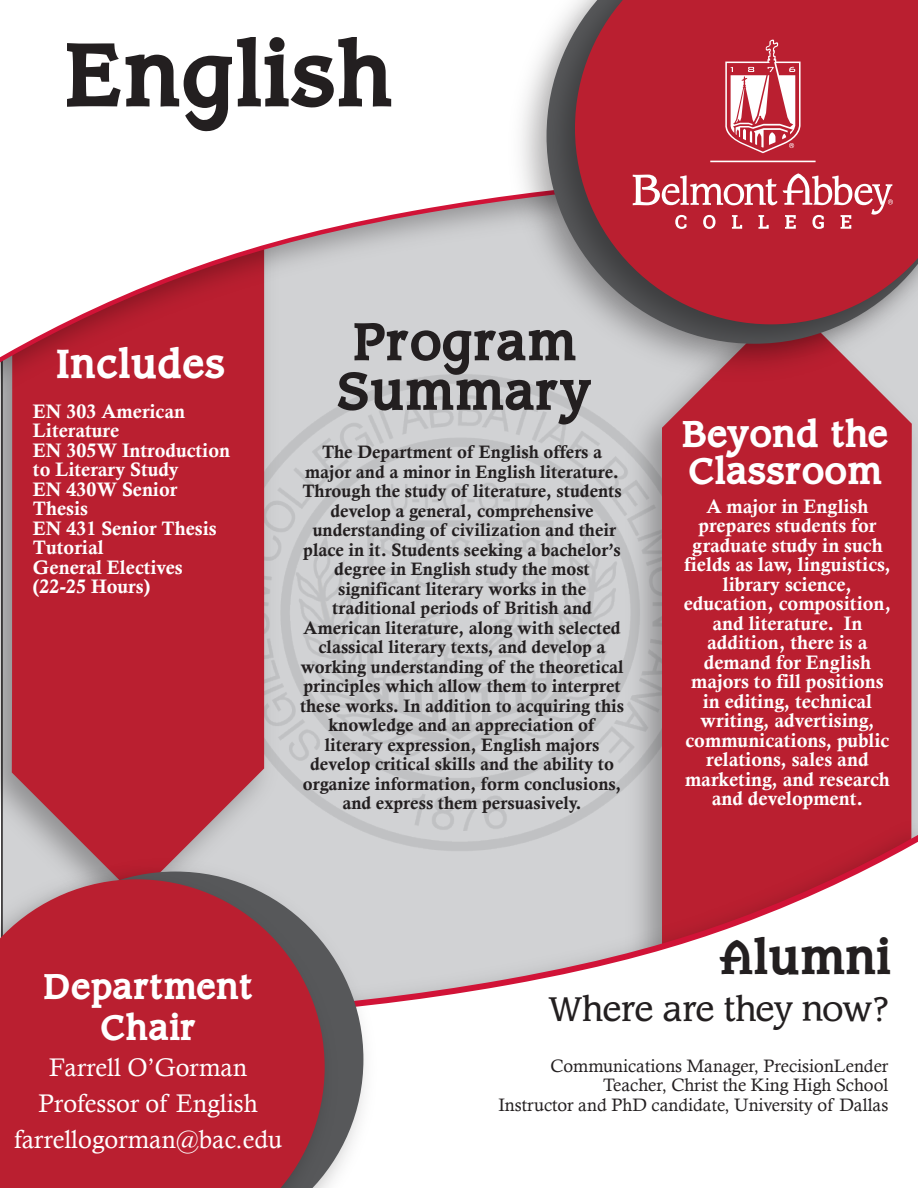
<style>
.page{position:relative;width:918px;height:1188px;background:#fff}
.page>*{position:absolute;margin:0;border:0;box-sizing:border-box;transform-origin:0 0}
.t1{font:700 87px "Belmont Abbey";color:#231f20}
.t2{font:700 51px/49.5px "Belmont Abbey";color:#231f20;text-align:center}
.t3{font:700 46.5px "Belmont Abbey";color:#231f20}
.t4{font:700 39px "Belmont Abbey";color:#fff}
.t5{font:700 36px/37.5px "Belmont Abbey";color:#fff}
.t6{font:700 34.5px/41.4px "Belmont Abbey";color:#fff;text-align:center}
.t7{font:33px "Belmont Abbey";color:#231f20}
.t8{font:25.5px/36px "Calisto";color:#fff;text-align:center}
.t9{font:19.5px/19.5px "Calis MT Bol";color:#fff}
.t10{font:18px/19.5px "Calis MT Bol";color:#231f20;text-align:center}
.t11{font:18px/19.5px "Calisto";color:#231f20;text-align:right}
</style>
<div class="page">
<img style="left:287px;top:415px;width:330px;height:390px">
<img style="left:617px;top:415px;width:301px;height:390px">
<div style="left:662px;top:415px;width:252px;height:390px;background:#ba1f30"></div>
<img style="left:0;top:415px;width:287px;height:390px">
<div style="left:10px;top:415px;width:254px;height:390px;background:#ba1f30"></div>
<img style="left:0;top:375px;width:918px;height:40px">
<svg style="left:0;top:197px;width:498px;height:178px"></svg>
<img style="left:1px;top:805px;width:917px;height:17px">
<svg style="left:1px;top:822px;width:917px;height:182px"></svg>
<img style="left:498px;top:88px;width:420px;height:304px">
<img style="left:530px;top:4px;width:388px;height:366px">
<svg style="left:575px;top:0;width:343px;height:324px;background:#ab313f"></svg>
<img style="left:1px;top:850px;width:384px;height:247px">
<svg style="left:346px;top:872px;width:17px;height:283px;background:#a7a6a8"></svg>
<img style="left:1px;top:858px;width:345px;height:330px">
<svg style="left:0;top:879px;width:325px;height:309px;background:#b62a3a"></svg>
<svg style="left:633px;top:40px;width:259px;height:189px;background:#c23b4a"></svg>
<svg style="left:789px;top:143px;width:5px;height:5px"></svg>
<svg style="left:888px;top:199px;width:5px;height:5px"></svg>
<h1 class="t1" style="left:64px;top:23px;width:331px">English</h1>
<h3 class="t4" style="left:56px;top:341px;width:170px">Includes</h3>
<p class="t9" style="left:33px;top:402px;width:199px">EN 303 American<br>Literature<br>EN 305W Introduction to Literary Study<br>EN 430W Senior<br>Thesis<br>EN 431 Senior Thesis<br>Tutorial<br>General Electives (22-25 Hours)</p>
<h2 class="t2" style="left:337px;top:318px;width:258px">Program<br>Summary</h2>
<p class="t10" style="left:300px;top:442px;width:326px">The Department of English offers a major and a minor in English literature.<br>Through the study of literature, students develop a general, comprehensive understanding of civilization and their place in it. Students seeking a bachelor’s degree in English study the most significant literary works in the traditional periods of British and American literature, along with selected classical literary texts, and develop a working understanding of the theoretical principles which allow them to interpret these works. In addition to acquiring this knowledge and an appreciation of literary expression, English majors develop critical skills and the ability to organize information, form conclusions, and express them persuasively.</p>
<h3 class="t5" style="left:682px;top:416px;width:208px">Beyond the<br>Classroom</h3>
<p class="t9" style="left:684px;top:496px;width:209px;text-align:center">A major in English prepares students for graduate study in such fields as law, linguistics, library science, education, composition, and literature. In addition, there is a demand for English majors to fill positions in editing, technical writing, advertising, communications, public relations, sales and marketing, and research and development.</p>
<h3 class="t6" style="left:43px;top:966px;width:212px">Department<br>Chair</h3>
<h3 class="t8" style="left:14px;top:1049px;width:270px">Farrell O’Gorman<br>Professor of English farrellogorman@bac.edu</h3>
<h3 class="t3" style="left:718px;top:930px;width:174px">Alumni</h3>
<h3 class="t7" style="left:549px;top:989px;width:342px">Where are they now?</h3>
<p class="t11" style="left:498px;top:1056px;width:391px">Communications Manager, PrecisionLender<br>Teacher, Christ the King High School<br>Instructor and PhD candidate, University of Dallas</p>
</div>
